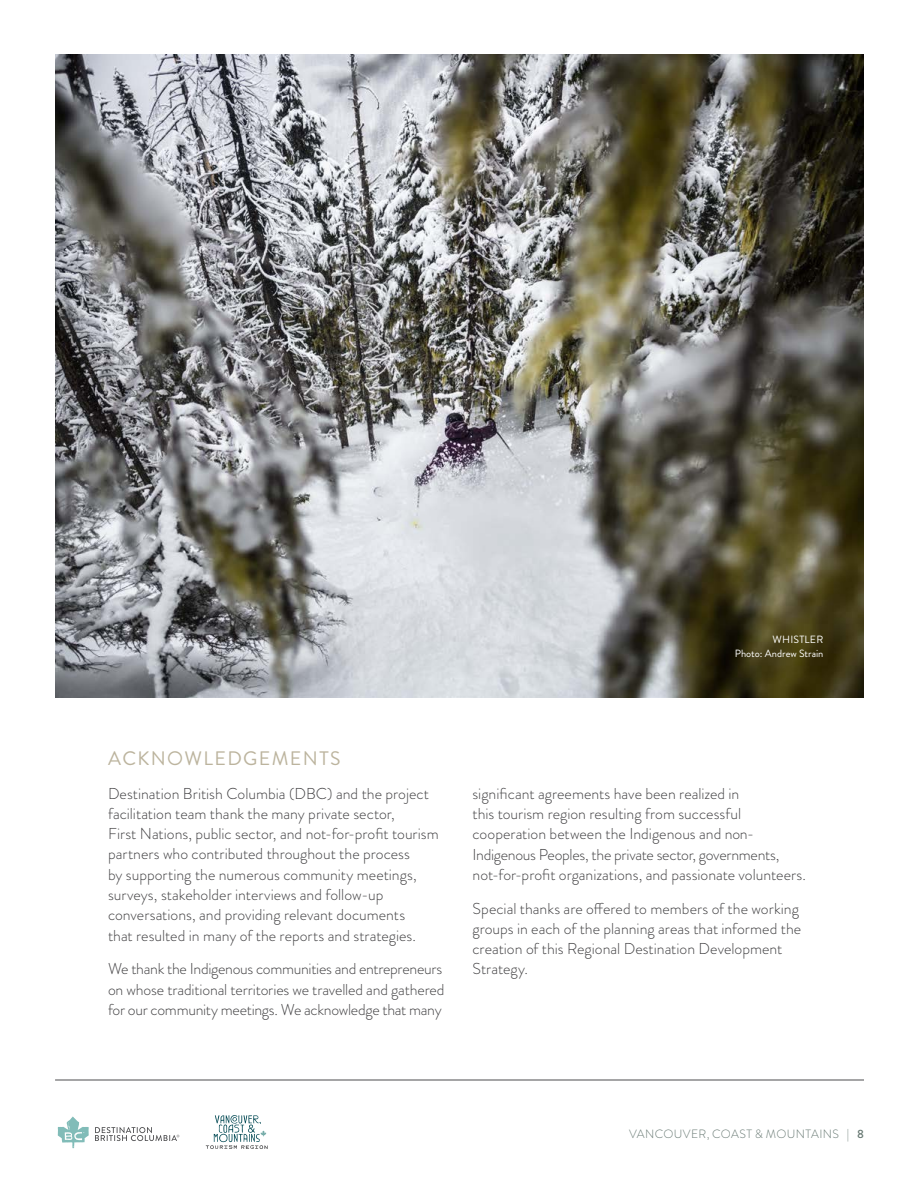
<style>
.page{position:relative;width:918px;height:1188px;background:#fff}
.page>*{position:absolute;margin:0;border:0;box-sizing:border-box;transform-origin:0 0}
.t1{font:19.5px "Brandon Grotesque";letter-spacing:.07em;color:#bcb49e}
.t2{font:300 15.75px/20.2px "Brandon Grotesque";color:#414042}
.t3{font:300 12px "Brandon Grotesque";letter-spacing:.035em;color:#677872}
.t4{font:10.5px/13.8px "Brandon Grotesque";color:#fff;text-align:right}
.s1{font-weight:500}
</style>
<div class="page">
<img style="left:55px;top:54px;width:809px;height:644px">
<hr style="left:55px;top:1080px;width:809px;height:1px;background:#4d4d4f">
<svg style="left:95px;top:1127px;width:84px;height:14px"></svg>
<svg style="left:58px;top:1117px;width:31px;height:31px"></svg>
<svg style="left:206px;top:1115px;width:62px;height:34px"></svg>
<p class="t4" style="left:735px;top:633px;width:90px">WHISTLER<br>Photo: Andrew Strain</p>
<p class="t1" style="left:108px;top:745px;width:234px">ACKNOWLEDGEMENTS</p>
<p class="t2" style="left:108px;top:783px;width:332px">Destination British Columbia (DBC) and the project facilitation team thank the many private sector,<br>First Nations, public sector, and not-for-profit tourism partners who contributed throughout the process<br>by supporting the numerous community meetings, surveys, stakeholder interviews and follow-up conversations, and providing relevant documents<br>that resulted in many of the reports and strategies.</p>
<p class="t2" style="left:108px;top:959px;width:338px">We thank the Indigenous communities and entrepreneurs on whose traditional territories we travelled and gathered for our community meetings. We acknowledge that many</p>
<p class="t2" style="left:473px;top:783px;width:335px">significant agreements have been realized in<br>this tourism region resulting from successful cooperation between the Indigenous and non-Indigenous Peoples, the private sector, governments, not-for-profit organizations, and passionate volunteers.</p>
<p class="t2" style="left:473px;top:898px;width:330px">Special thanks are offered to members of the working groups in each of the planning areas that informed the creation of this Regional Destination Development Strategy.</p>
<p class="t3" style="left:629px;top:1126px;width:236px">VANCOUVER, COAST &amp; MOUNTAINS | <span class="s1">8</span></p>
</div>
